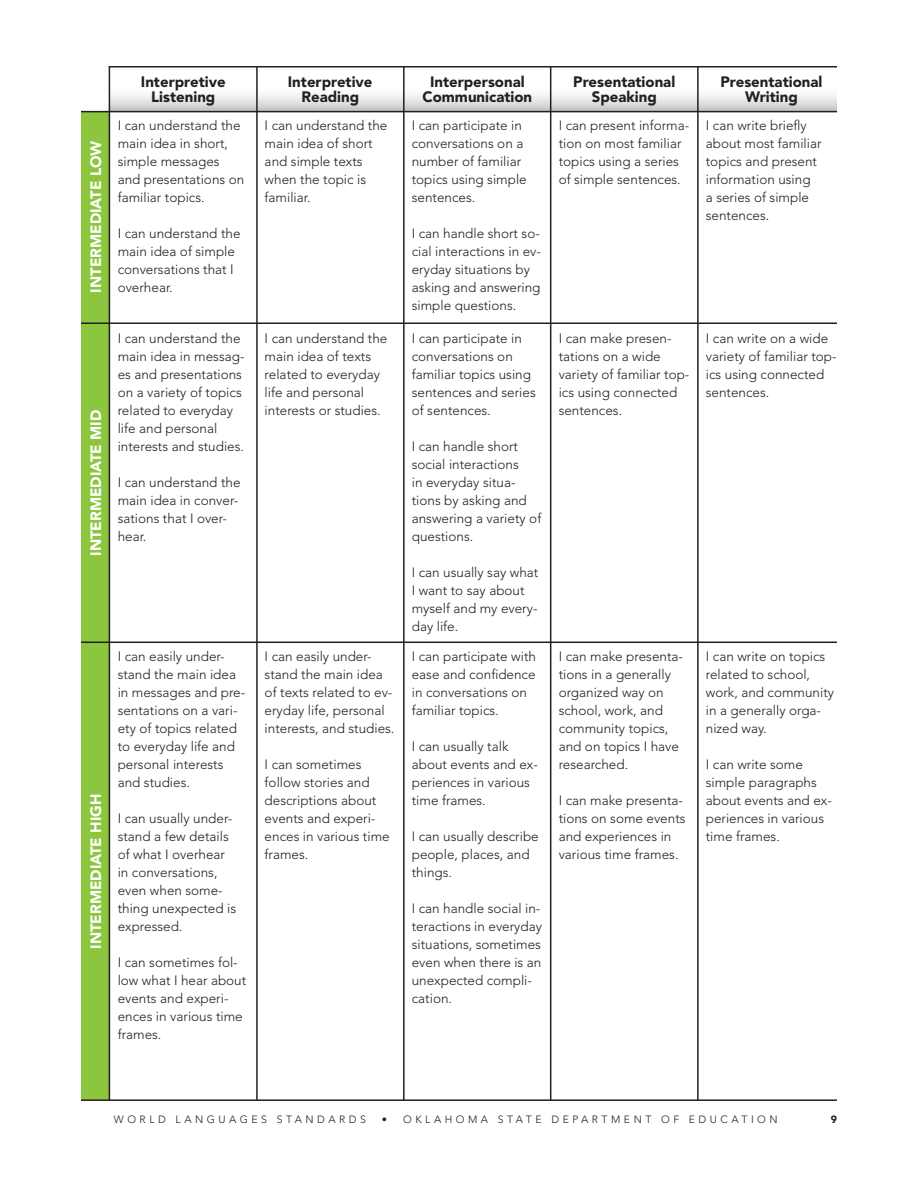
<style>
.page{position:relative;width:918px;height:1188px;background:#fff}
.page>*{position:absolute;margin:0;border:0;box-sizing:border-box;transform-origin:0 0}
.t1{font:900 15px/15px "Avenir";color:#231f20;text-align:center}
.t2{font:900 15px "Avenir";color:#fff}
.t3{font:300 13.5px/18px "Avenir";color:#231f20}
.t4{font:300 10.5px "Avenir";letter-spacing:.335em;color:#231f20}
.t5{font:900 10.5px "Avenir";color:#231f20}
</style>
<div class="page">
<div style="left:81px;top:112px;width:28px;height:988px;background:#8bc63e"></div>
<svg style="left:110px;top:85px;width:727px;height:26px"></svg>
<hr style="left:109px;top:66px;width:728px;height:2px;background:#231f20">
<hr style="left:81px;top:322px;width:756px;height:2px;background:#231f20">
<hr style="left:81px;top:642px;width:756px;height:1px;background:#231f20">
<hr style="left:81px;top:111px;width:756px;height:1px;background:#231f20">
<hr style="left:256px;top:67px;width:2px;height:1033px;background:#231f20">
<hr style="left:109px;top:67px;width:1px;height:1033px;background:#231f20">
<hr style="left:403px;top:67px;width:2px;height:1033px;background:#231f20">
<hr style="left:550px;top:67px;width:1px;height:1033px;background:#231f20">
<hr style="left:697px;top:67px;width:2px;height:1033px;background:#231f20">
<hr style="left:81px;top:1099px;width:756px;height:2px;background:#231f20">
<p class="t2" style="left:87px;top:293px;width:153px;rotate:-90deg">INTERMEDIATE LOW</p>
<p class="t2" style="left:87px;top:556px;width:148px;rotate:-90deg">INTERMEDIATE MID</p>
<p class="t1" style="left:141px;top:74px;width:86px">Interpretive<br>Listening</p>
<p class="t3" style="left:118px;top:117px;width:128px">I can understand the main idea in short, simple messages and presentations on familiar topics.</p>
<p class="t3" style="left:118px;top:225px;width:124px">I can understand the main idea of simple conversations that I overhear.</p>
<p class="t3" style="left:118px;top:329px;width:128px">I can understand the main idea in messag&shy;es and presentations on a variety of topics related to everyday life and personal interests and studies.</p>
<p class="t3" style="left:118px;top:473px;width:124px">I can understand the main idea in conver&shy;sations that I over&shy;hear.</p>
<p class="t2" style="left:87px;top:949px;width:156px;rotate:-90deg">INTERMEDIATE HIGH</p>
<p class="t3" style="left:118px;top:647px;width:129px">I can easily under&shy;stand the main idea in messages and pre&shy;sentations on a vari&shy;ety of topics related to everyday life and personal interests and studies.</p>
<p class="t3" style="left:118px;top:809px;width:120px">I can usually under&shy;stand a few details of what I overhear in conversations, even when some&shy;thing unexpected is expressed.</p>
<p class="t3" style="left:118px;top:953px;width:130px">I can sometimes fol&shy;low what I hear about events and experi&shy;ences in various time frames.</p>
<p class="t1" style="left:288px;top:74px;width:86px">Interpretive<br>Reading</p>
<p class="t1" style="left:573px;top:74px;width:103px">Presentational<br>Speaking</p>
<p class="t1" style="left:720px;top:74px;width:103px">Presentational<br>Writing</p>
<p class="t1" style="left:423px;top:74px;width:111px">Interpersonal<br>Communication</p>
<p class="t3" style="left:265px;top:117px;width:124px">I can understand the main idea of short and simple texts when the topic is familiar.</p>
<p class="t3" style="left:265px;top:329px;width:124px">I can understand the main idea of texts related to everyday life and personal interests or studies.</p>
<p class="t3" style="left:265px;top:647px;width:131px">I can easily under&shy;stand the main idea of texts related to ev&shy;eryday life, personal interests, and studies.</p>
<p class="t3" style="left:265px;top:755px;width:127px">I can sometimes follow stories and descriptions about events and experi&shy;ences in various time frames.</p>
<p class="t3" style="left:412px;top:117px;width:117px">I can participate in conversations on a number of familiar topics using simple sentences.</p>
<p class="t3" style="left:412px;top:225px;width:131px">I can handle short so&shy;cial interactions in ev&shy;eryday situations by asking and answering simple questions.</p>
<p class="t3" style="left:412px;top:329px;width:126px">I can participate in conversations on familiar topics using sentences and series of sentences.</p>
<p class="t3" style="left:412px;top:437px;width:131px">I can handle short social interactions<br>in everyday situa&shy;tions by asking and answering a variety of questions.</p>
<p class="t3" style="left:412px;top:563px;width:128px">I can usually say what<br>I want to say about myself and my every&shy;day life.</p>
<p class="t3" style="left:412px;top:647px;width:126px">I can participate with ease and confidence in conversations on familiar topics.</p>
<p class="t3" style="left:412px;top:737px;width:128px">I can usually talk about events and ex&shy;periences in various time frames.</p>
<p class="t3" style="left:412px;top:827px;width:129px">I can usually describe people, places, and things.</p>
<p class="t3" style="left:412px;top:899px;width:132px">I can handle social in&shy;teractions in everyday situations, sometimes even when there is an unexpected compli&shy;cation.</p>
<p class="t3" style="left:559px;top:117px;width:132px">I can present informa&shy;tion on most familiar topics using a series of simple sentences.</p>
<p class="t3" style="left:559px;top:329px;width:132px">I can make presen&shy;tations on a wide variety of familiar top&shy;ics using connected sentences.</p>
<p class="t3" style="left:559px;top:647px;width:126px">I can make presenta&shy;tions in a generally organized way on school, work, and community topics, and on topics I have researched.</p>
<p class="t3" style="left:559px;top:791px;width:128px">I can make presenta&shy;tions on some events and experiences in various time frames.</p>
<p class="t3" style="left:706px;top:117px;width:117px">I can write briefly about most familiar topics and present information using<br>a series of simple sentences.</p>
<p class="t3" style="left:706px;top:329px;width:132px">I can write on a wide variety of familiar top&shy;ics using connected sentences.</p>
<p class="t3" style="left:706px;top:647px;width:130px">I can write on topics related to school, work, and community in a generally orga&shy;nized way.</p>
<p class="t3" style="left:706px;top:755px;width:128px">I can write some simple paragraphs about events and ex&shy;periences in various time frames.</p>
<p class="t4" style="left:114px;top:1113px;width:254px">WORLD LANGUAGES STANDARDS</p>
<p class="t4" style="left:382px;top:1113px;width:397px">• OKLAHOMA STATE DEPARTMENT OF EDUCATION</p>
<p class="t5" style="left:831px;top:1113px;width:8px">9</p>
</div>
